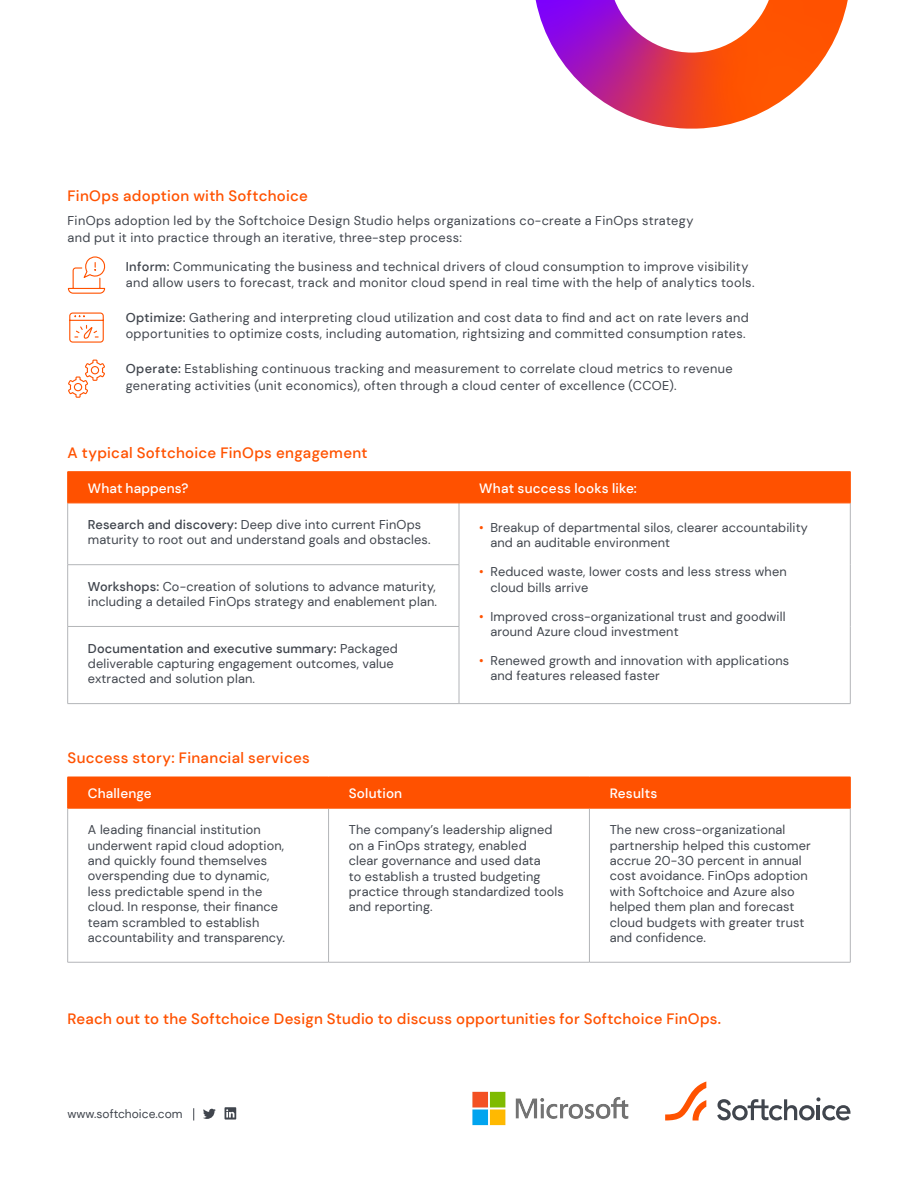
<style>
.page{position:relative;width:918px;height:1188px;background:#fff}
.page>*{position:absolute;margin:0;border:0;box-sizing:border-box;transform-origin:0 0}
.t1{font:500 15px "DM Sans";letter-spacing:.015em;color:#ff5200}
.t2{font:500 13.5px "DM Sans";letter-spacing:.01em;color:#fff}
.t3{font:12.75px/15.5px "DM Sans";letter-spacing:.01em;color:#40454d}
.t4{font:12px "DM Sans";color:#40454d}
.s1{font-weight:500}
.s2{color:#ff5200}
</style>
<div class="page">
<svg style="left:665px;top:1082px;width:41px;height:38px"></svg>
<svg style="left:717px;top:1097px;width:133px;height:24px"></svg>
<svg style="left:225px;top:1107px;width:11px;height:13px"></svg>
<svg style="left:203px;top:1109px;width:13px;height:10px"></svg>
<svg style="left:193px;top:1108px;width:1px;height:13px"></svg>
<div style="left:68px;top:472px;width:782px;height:31px;background:#ff5100"></div>
<svg style="left:68px;top:504px;width:782px;height:199px"></svg>
<hr style="left:67px;top:503px;width:1px;height:62px;background:#b3b5b8">
<hr style="left:459px;top:503px;width:1px;height:62px;background:#b3b5b8">
<hr style="left:850px;top:503px;width:1px;height:62px;background:#b3b5b8">
<hr style="left:68px;top:564px;width:391px;height:1px;background:#b3b5b8">
<hr style="left:67px;top:565px;width:1px;height:61px;background:#b3b5b8">
<hr style="left:459px;top:565px;width:1px;height:61px;background:#b3b5b8">
<hr style="left:850px;top:565px;width:1px;height:61px;background:#b3b5b8">
<hr style="left:68px;top:626px;width:391px;height:1px;background:#b3b5b8">
<hr style="left:67px;top:627px;width:1px;height:76px;background:#b3b5b8">
<hr style="left:459px;top:627px;width:1px;height:76px;background:#b3b5b8">
<hr style="left:850px;top:626px;width:1px;height:77px;background:#b3b5b8">
<hr style="left:68px;top:703px;width:391px;height:1px;background:#b3b5b8">
<hr style="left:459px;top:703px;width:391px;height:1px;background:#b3b5b8">
<hr style="left:68px;top:471px;width:391px;height:1px;background:#ff5200">
<hr style="left:67px;top:472px;width:1px;height:31px;background:#ff5200">
<hr style="left:459px;top:471px;width:391px;height:1px;background:#ff5200">
<hr style="left:459px;top:472px;width:1px;height:31px;background:#ff5200">
<hr style="left:850px;top:472px;width:1px;height:31px;background:#ff5200">
<hr style="left:68px;top:503px;width:391px;height:1px;background:#ff5200">
<hr style="left:459px;top:503px;width:391px;height:1px;background:#ff5200">
<div style="left:68px;top:778px;width:782px;height:30px;background:#ff5100"></div>
<svg style="left:68px;top:809px;width:782px;height:153px"></svg>
<hr style="left:67px;top:808px;width:1px;height:154px;background:#b3b5b8">
<hr style="left:328px;top:808px;width:1px;height:154px;background:#b3b5b8">
<hr style="left:589px;top:808px;width:1px;height:154px;background:#b3b5b8">
<hr style="left:850px;top:808px;width:1px;height:154px;background:#b3b5b8">
<hr style="left:68px;top:962px;width:261px;height:1px;background:#b3b5b8">
<hr style="left:329px;top:962px;width:260px;height:1px;background:#b3b5b8">
<hr style="left:589px;top:962px;width:262px;height:1px;background:#b3b5b8">
<hr style="left:68px;top:777px;width:261px;height:1px;background:#ff5200">
<hr style="left:67px;top:777px;width:1px;height:31px;background:#ff5200">
<hr style="left:329px;top:777px;width:260px;height:1px;background:#ff5200">
<hr style="left:328px;top:777px;width:1px;height:31px;background:#ff5200">
<hr style="left:589px;top:777px;width:262px;height:1px;background:#ff5200">
<hr style="left:589px;top:777px;width:1px;height:31px;background:#ff5200">
<hr style="left:850px;top:777px;width:1px;height:31px;background:#ff5200">
<hr style="left:68px;top:808px;width:261px;height:1px;background:#ff5200">
<hr style="left:329px;top:808px;width:260px;height:1px;background:#ff5200">
<hr style="left:589px;top:808px;width:262px;height:1px;background:#ff5200">
<svg style="left:536px;top:0;width:312px;height:129px"></svg>
<svg style="left:69px;top:312px;width:35px;height:31px"></svg>
<svg style="left:68px;top:359px;width:37px;height:39px"></svg>
<svg style="left:67px;top:256px;width:39px;height:38px"></svg>
<img style="left:472px;top:1091px;width:157px;height:35px">
<p class="t1" style="left:68px;top:186px;width:242px">FinOps adoption with Softchoice</p>
<p class="t3" style="left:68px;top:213px;width:627px;line-height:16.5px">FinOps adoption led by the Softchoice Design Studio helps organizations co-create a FinOps strategy and put it into practice through an iterative, three-step process:</p>
<p class="t3" style="left:126px;top:258px;width:630px;line-height:16.5px"><span class="s1">Inform:</span> Communicating the business and technical drivers of cloud consumption to improve visibility and allow users to forecast, track and monitor cloud spend in real time with the help of analytics tools.</p>
<p class="t3" style="left:126px;top:309px;width:625px;line-height:16.5px"><span class="s1">Optimize:</span> Gathering and interpreting cloud utilization and cost data to find and act on rate levers and opportunities to optimize costs, including automation, rightsizing and committed consumption rates.</p>
<p class="t3" style="left:126px;top:360px;width:609px;line-height:16.5px"><span class="s1">Operate:</span> Establishing continuous tracking and measurement to correlate cloud metrics to revenue generating activities (unit economics), often through a cloud center of excellence (CCOE).</p>
<p class="t1" style="left:68px;top:444px;width:302px">A typical Softchoice FinOps engagement</p>
<p class="t2" style="left:88px;top:479px;width:102px">What happens?</p>
<p class="t2" style="left:479px;top:479px;width:159px">What success looks like:</p>
<p class="t3" style="left:88px;top:517px;width:344px"><span class="s1">Research and discovery:</span> Deep dive into current FinOps maturity to root out and understand goals and obstacles.</p>
<p class="t3" style="left:490px;top:520px;width:319px;text-indent:-11px"><span class="s2">•</span> Breakup of departmental silos, clearer accountability and an auditable environment</p>
<p class="t3" style="left:490px;top:564px;width:298px;text-indent:-11px"><span class="s2">•</span> Reduced waste, lower costs and less stress when cloud bills arrive</p>
<p class="t3" style="left:490px;top:608px;width:297px;text-indent:-11px"><span class="s2">•</span> Improved cross-organizational trust and goodwill around Azure cloud investment</p>
<p class="t3" style="left:490px;top:653px;width:300px;text-indent:-11px"><span class="s2">•</span> Renewed growth and innovation with applications and features released faster</p>
<p class="t3" style="left:88px;top:579px;width:350px"><span class="s1">Workshops:</span> Co-creation of solutions to advance maturity, including a detailed FinOps strategy and enablement plan.</p>
<p class="t3" style="left:88px;top:640px;width:311px"><span class="s1">Documentation and executive summary:</span> Packaged deliverable capturing engagement outcomes, value extracted and solution plan.</p>
<p class="t1" style="left:68px;top:749px;width:244px">Success story: Financial services</p>
<p class="t2" style="left:88px;top:785px;width:65px">Challenge</p>
<p class="t2" style="left:349px;top:785px;width:55px">Solution</p>
<p class="t2" style="left:610px;top:785px;width:49px">Results</p>
<p class="t3" style="left:88px;top:822px;width:199px">A leading financial institution underwent rapid cloud adoption, and quickly found themselves overspending due to dynamic, less predictable spend in the cloud. In response, their finance team scrambled to establish accountability and transparency.</p>
<p class="t3" style="left:349px;top:822px;width:217px">The company’s leadership aligned on a FinOps strategy, enabled<br>clear governance and used data<br>to establish a trusted budgeting practice through standardized tools and reporting.</p>
<p class="t3" style="left:610px;top:822px;width:203px">The new cross-organizational partnership helped this customer accrue 20-30 percent in annual cost avoidance. FinOps adoption with Softchoice and Azure also helped them plan and forecast cloud budgets with greater trust and confidence.</p>
<p class="t1" style="left:68px;top:1009px;width:655px">Reach out to the Softchoice Design Studio to discuss opportunities for Softchoice FinOps.</p>
<p class="t4" style="left:68px;top:1107px;width:117px">www.softchoice.com</p>
</div>
